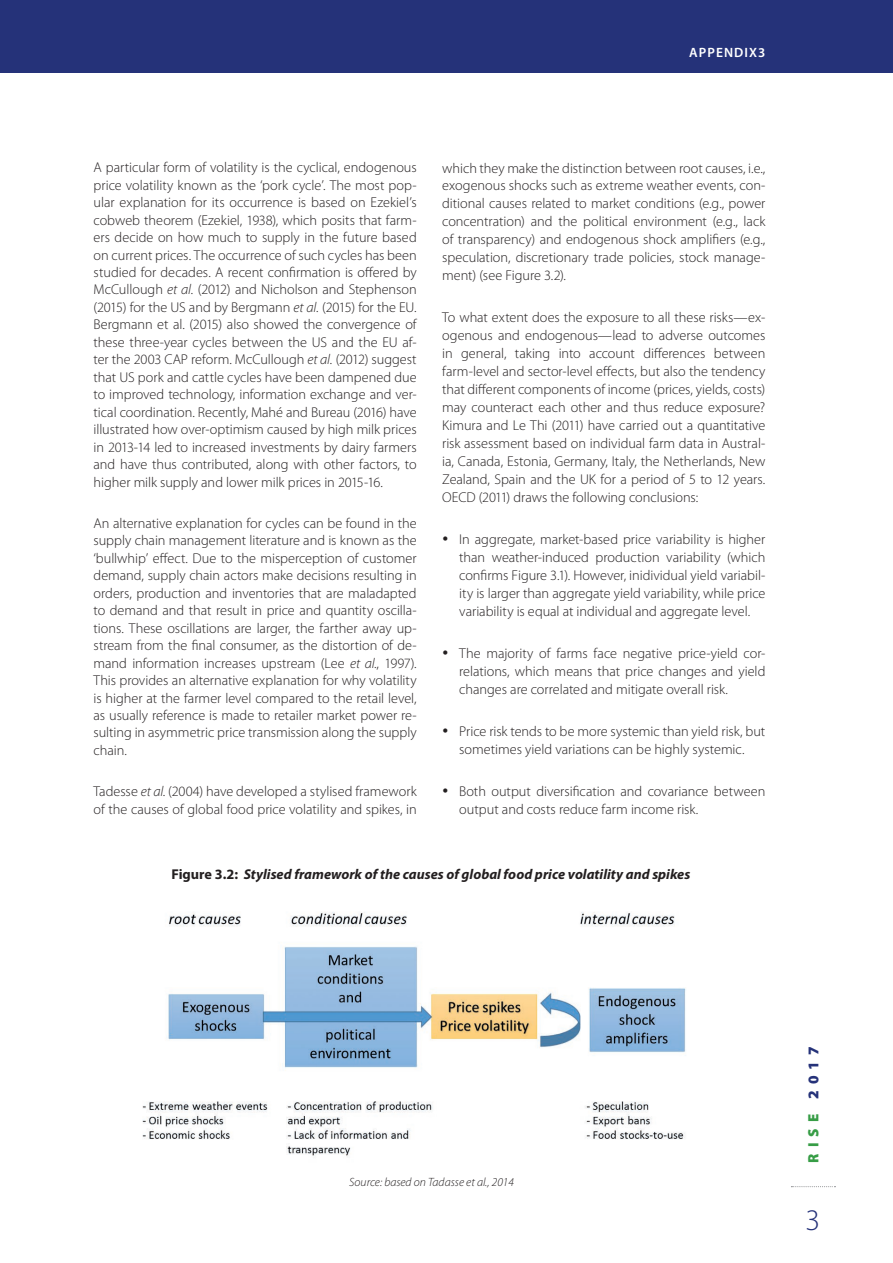
<style>
.page{position:relative;width:893px;height:1263px;background:#fff}
.page>*{position:absolute;margin:0;border:0;box-sizing:border-box;transform-origin:0 0}
.t1{font:300 30px "Myriad Pro";color:#253279}
.t2{font:900 15px "Myriad Pro";letter-spacing:.4em;color:#379d46}
.t3{font:300 14.25px/17.4px "Myriad Pro";color:#231f20;text-align:justify}
.t4{font:italic 700 14.25px "Myriad Pro";color:#231f20}
.t5{font:600 13.5px "Myriad Pro";letter-spacing:.08em;color:#fff}
.t6{font:italic 300 12px "Myriad Pro";color:#231f20}
.s1{font-style:italic}
.s2{font-style:normal}
.s3{color:#253279}
</style>
<div class="page">
<svg style="left:791px;top:1186px;width:44px;height:1px"></svg>
<div style="left:0;top:0;width:893px;height:72px;background:#253279"></div>
<img style="left:142px;top:912px;width:544px;height:245px">
<p class="t5" style="left:689px;top:45px;width:78px">APPENDIX3</p>
<p class="t3" style="left:94px;top:159px;width:325px">A particular form of volatility is the cyclical, endogenous price volatility known as the ‘pork cycle’. The most pop&shy;ular explanation for its occurrence is based on Ezekiel’s cobweb theorem (Ezekiel, 1938), which posits that farm&shy;ers decide on how much to supply in the future based on current prices. The occurrence of such cycles has been studied for decades. A recent confirmation is offered by McCullough <span class="s1">et al.</span> (2012) and Nicholson and Stephenson (2015) for the US and by Bergmann <span class="s1">et al.</span> (2015) for the EU.<br>Bergmann et al. (2015) also showed the convergence of these three-year cycles between the US and the EU af&shy;ter the 2003 CAP reform. McCullough <span class="s1">et al.</span> (2012) suggest that US pork and cattle cycles have been dampened due to improved technology, information exchange and ver&shy;tical coordination. Recently, Mahé and Bureau (2016) have illustrated how over-optimism caused by high milk prices in 2013-14 led to increased investments by dairy farmers and have thus contributed, along with other factors, to higher milk supply and lower milk prices in 2015-16.</p>
<p class="t3" style="left:94px;top:515px;width:325px">An alternative explanation for cycles can be found in the supply chain management literature and is known as the ‘bullwhip’ effect. Due to the misperception of customer demand, supply chain actors make decisions resulting in orders, production and inventories that are maladapted to demand and that result in price and quantity oscilla&shy;tions. These oscillations are larger, the farther away up&shy;stream from the final consumer, as the distortion of de&shy;mand information increases upstream (Lee <span class="s1">et al</span>., 1997).<br>This provides an alternative explanation for why volatility is higher at the farmer level compared to the retail level, as usually reference is made to retailer market power re&shy;sulting in asymmetric price transmission along the supply chain.</p>
<p class="t3" style="left:94px;top:783px;width:325px">Tadesse <span class="s1">et al</span>. (2004) have developed a stylised framework of the causes of global food price volatility and spikes, in</p>
<p class="t3" style="left:442px;top:159px;width:325px;line-height:18px">which they make the distinction between root causes, i.e., exogenous shocks such as extreme weather events, con&shy;ditional causes related to market conditions (e.g., power concentration) and the political environment (e.g., lack of transparency) and endogenous shock amplifiers (e.g., speculation, discretionary trade policies, stock manage&shy;ment) (see Figure 3.2).</p>
<p class="t3" style="left:442px;top:309px;width:325px;line-height:18px">To what extent does the exposure to all these risks—ex&shy;ogenous and endogenous—lead to adverse outcomes in general, taking into account differences between farm-level and sector-level effects, but also the tendency that different components of income (prices, yields, costs) may counteract each other and thus reduce exposure?<br>Kimura and Le Thi (2011) have carried out a quantitative risk assessment based on individual farm data in Austral&shy;ia, Canada, Estonia, Germany, Italy, the Netherlands, New Zealand, Spain and the UK for a period of 5 to 12 years.<br>OECD (2011) draws the following conclusions:</p>
<p class="t3" style="left:459px;top:530px;width:308px;line-height:18px;text-indent:-17px">• In aggregate, market-based price variability is higher than weather-induced production variability (which confirms Figure 3.1). However, inidividual yield variabil&shy;ity is larger than aggregate yield variability, while price variability is equal at individual and aggregate level.</p>
<p class="t3" style="left:459px;top:644px;width:308px;line-height:18px;text-indent:-17px">• The majority of farms face negative price-yield cor&shy;relations, which means that price changes and yield changes are correlated and mitigate overall risk.</p>
<p class="t3" style="left:442px;top:722px;width:325px;line-height:18px;text-align:center">• Price risk tends to be more systemic than yield risk, but sometimes yield variations can be highly systemic.</p>
<p class="t3" style="left:459px;top:782px;width:308px;line-height:18px;text-indent:-17px">• Both output diversification and covariance between output and costs reduce farm income risk.</p>
<p class="t4" style="left:171px;top:866px;width:520px"><span class="s2">Figure 3.2:</span> Stylised framework of the causes of global food price volatility and spikes</p>
<p class="t6" style="left:349px;top:1175px;width:166px">Source: based on Tadasse et al., 2014</p>
<p class="t2" style="left:805px;top:1162px;width:117px;rotate:-90deg">RISE <span class="s3">2017</span></p>
<h1 class="t1" style="left:806px;top:1203px;width:16px">3</h1>
</div>
